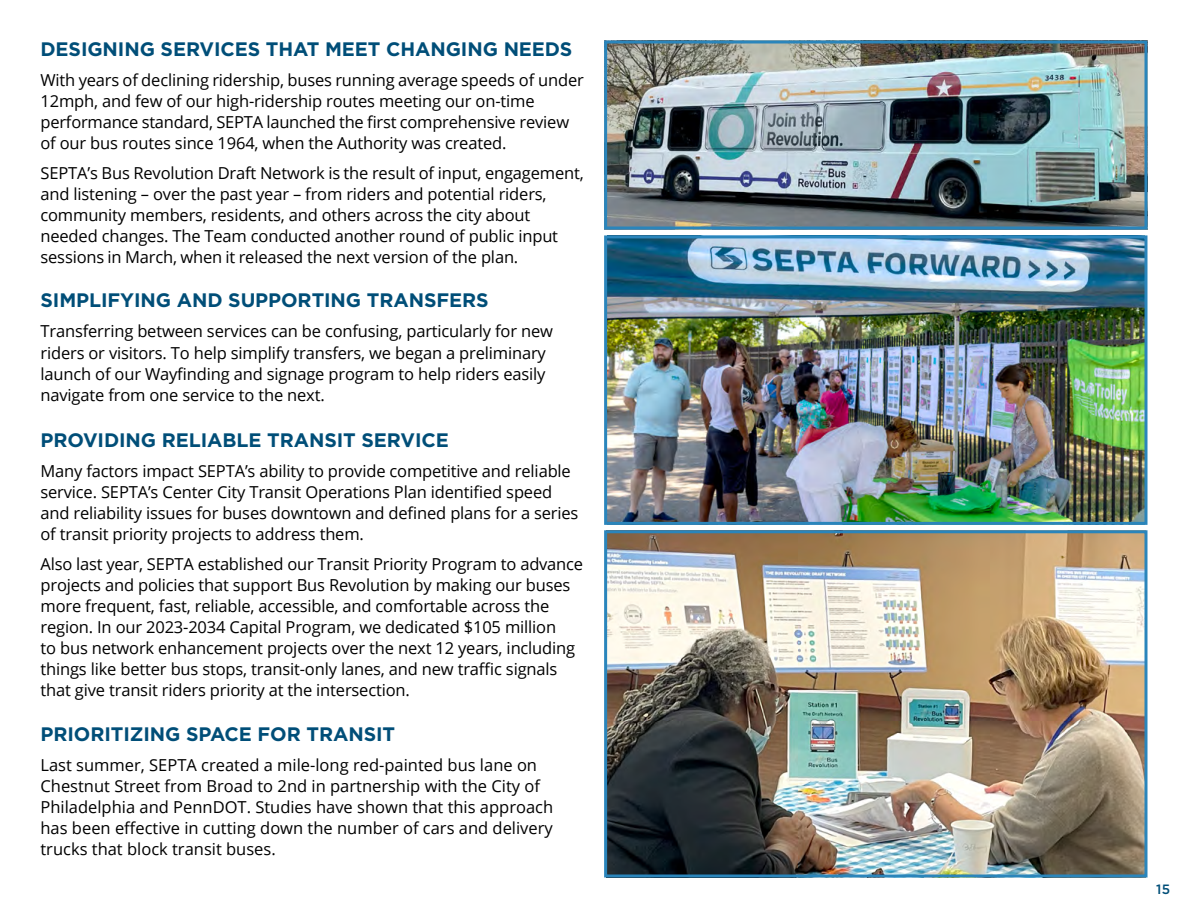
<style>
.page{position:relative;width:1188px;height:918px;background:#fff}
.page>*{position:absolute;margin:0;border:0;box-sizing:border-box;transform-origin:0 0}
.t1{font:700 19.5px "Gotham";letter-spacing:-.005em;color:#004e78}
.t2{font:16.5px/21px "Open Sans";letter-spacing:-.01em;color:#000}
.t3{font:500 13.5px "Gotham";color:#004e78}
</style>
<div class="page">
<img style="left:608px;top:44px;width:536px;height:182px">
<div style="left:604px;top:40px;width:544px;height:190px;border:3px solid #2a85bb"></div>
<img style="left:608px;top:239px;width:536px;height:282px">
<div style="left:604px;top:235px;width:544px;height:290px;border:3px solid #2a85bb"></div>
<img style="left:608px;top:534px;width:536px;height:340px">
<div style="left:604px;top:530px;width:544px;height:348px;border:3px solid #2a85bb"></div>
<p class="t1" style="left:40px;top:36px;width:533px">DESIGNING SERVICES THAT MEET CHANGING NEEDS</p>
<p class="t2" style="left:40px;top:69px;width:545px">With years of declining ridership, buses running average speeds of under 12mph, and few of our high-ridership routes meeting our on-time performance standard, SEPTA launched the first comprehensive review of our bus routes since 1964, when the Authority was created.</p>
<p class="t2" style="left:40px;top:162px;width:545px">SEPTA’s Bus Revolution Draft Network is the result of input, engagement, and listening – over the past year – from riders and potential riders, community members, residents, and others across the city about needed changes. The Team conducted another round of public input sessions in March, when it released the next version of the plan.</p>
<p class="t1" style="left:40px;top:288px;width:450px">SIMPLIFYING AND SUPPORTING TRANSFERS</p>
<p class="t2" style="left:40px;top:321px;width:514px">Transferring between services can be confusing, particularly for new riders or visitors. To help simplify transfers, we began a preliminary launch of our Wayfinding and signage program to help riders easily navigate from one service to the next.</p>
<p class="t1" style="left:40px;top:427px;width:410px">PROVIDING RELIABLE TRANSIT SERVICE</p>
<p class="t2" style="left:40px;top:460px;width:540px">Many factors impact SEPTA’s ability to provide competitive and reliable service. SEPTA’s Center City Transit Operations Plan identified speed and reliability issues for buses downtown and defined plans for a series of transit priority projects to address them.</p>
<p class="t2" style="left:40px;top:553px;width:544px">Also last year, SEPTA established our Transit Priority Program to advance projects and policies that support Bus Revolution by making our buses more frequent, fast, reliable, accessible, and comfortable across the region. In our 2023-2034 Capital Program, we dedicated $105 million<br>to bus network enhancement projects over the next 12 years, including things like better bus stops, transit-only lanes, and new traffic signals that give transit riders priority at the intersection.</p>
<p class="t1" style="left:40px;top:721px;width:356px">PRIORITIZING SPACE FOR TRANSIT</p>
<p class="t2" style="left:40px;top:754px;width:514px">Last summer, SEPTA created a mile-long red-painted bus lane on Chestnut Street from Broad to 2nd in partnership with the City of Philadelphia and PennDOT. Studies have shown that this approach has been effective in cutting down the number of cars and delivery trucks that block transit buses.</p>
<p class="t3" style="left:1156px;top:880px;width:16px">15</p>
</div>
